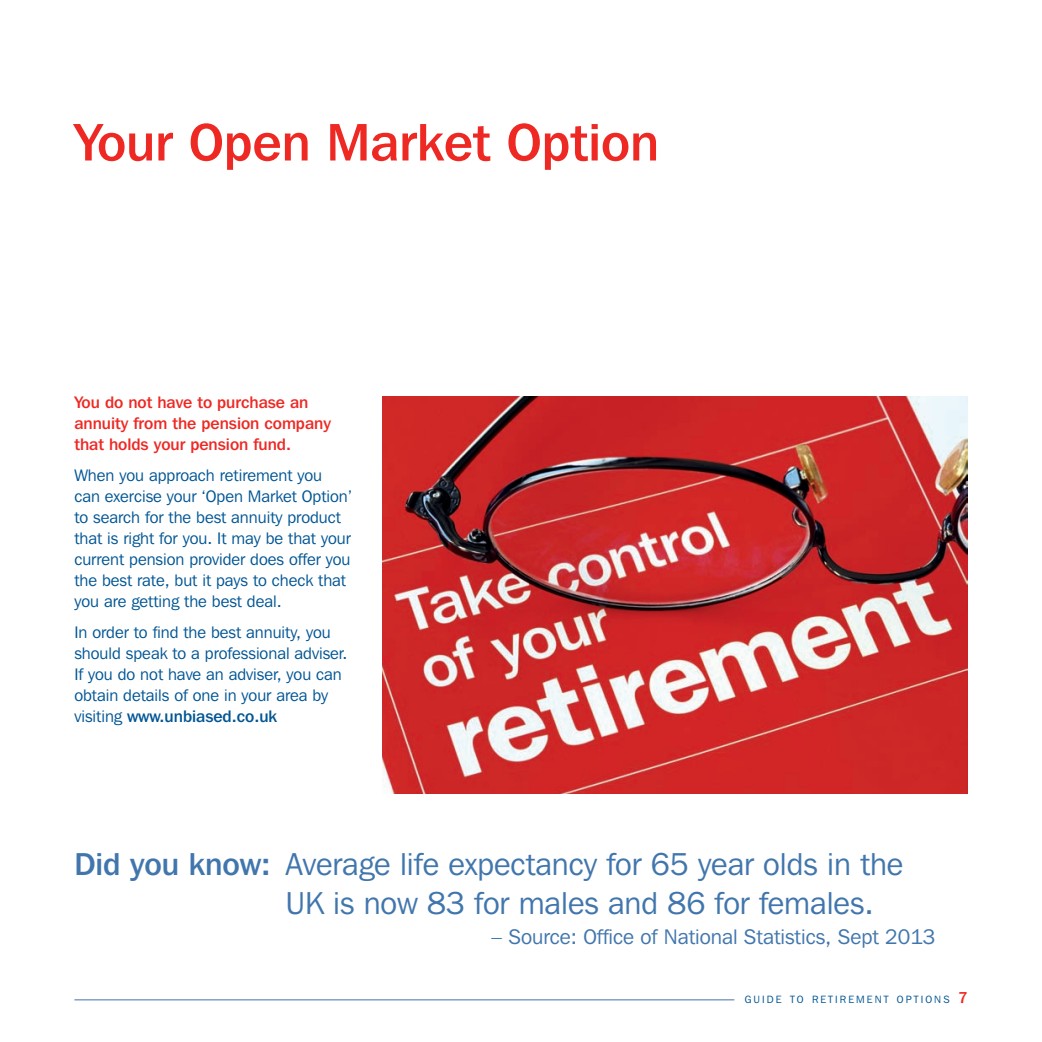
<style>
.page{position:relative;width:1042px;height:1042px;background:#fff}
.page>*{position:absolute;margin:0;border:0;box-sizing:border-box;transform-origin:0 0}
.t1{font:500 52.5px "Franklin Gothic IT Cby BT";color:#ee2823}
.t2{font:31.5px/38.5px "Franklin Gothic IT Cby BT";color:#4176ad}
.t3{font:21px "Franklin Gothic IT Cby BT";color:#4176ad}
.t4{font:16.62px/21px "Franklin Gothic IT Cby BT";color:#005594}
.t5{font:500 16.62px/21px "Franklin Gothic IT Cby BT";color:#ee2823}
.t6{font:10.5px "Franklin Gothic IT Cby BT";letter-spacing:.2em;color:#005594}
.s1{font-weight:500}
.s2{font-weight:500;font-size:15.75px;color:#ee2823}
</style>
<div class="page">
<img style="left:382px;top:397px;width:585px;height:397px">
<hr style="left:74px;top:999px;width:660px;height:1px;background:#7293c1">
<h1 class="t1" style="left:74px;top:124px;width:586px">Your Open Market Option</h1>
<p class="t5" style="left:74px;top:394px;width:258px">You do not have to purchase an annuity from the pension company that holds your pension fund.</p>
<p class="t4" style="left:74px;top:467px;width:279px">When you approach retirement you<br>can exercise your ‘Open Market Option’ to search for the best annuity product that is right for you. It may be that your current pension provider does offer you the best rate, but it pays to check that you are getting the best deal.</p>
<p class="t4" style="left:74px;top:623px;width:274px">In order to find the best annuity, you should speak to a professional adviser.<br>If you do not have an adviser, you can obtain details of one in your area by visiting <span class="s1">www.unbiased.co.uk</span></p>
<h2 class="t2" style="left:285px;top:848px;width:619px;text-indent:-211px"><span class="s1">Did you know:</span> Average life expectancy for 65 year olds in the<br>UK is now 83 for males and 86 for females.</h2>
<p class="t3" style="left:491px;top:929px;width:445px">– Source: Office of National Statistics, Sept 2013</p>
<p class="t6" style="left:745px;top:996px;width:224px">GUIDE TO RETIREMENT OPTIONS <span class="s2">7</span></p>
</div>
